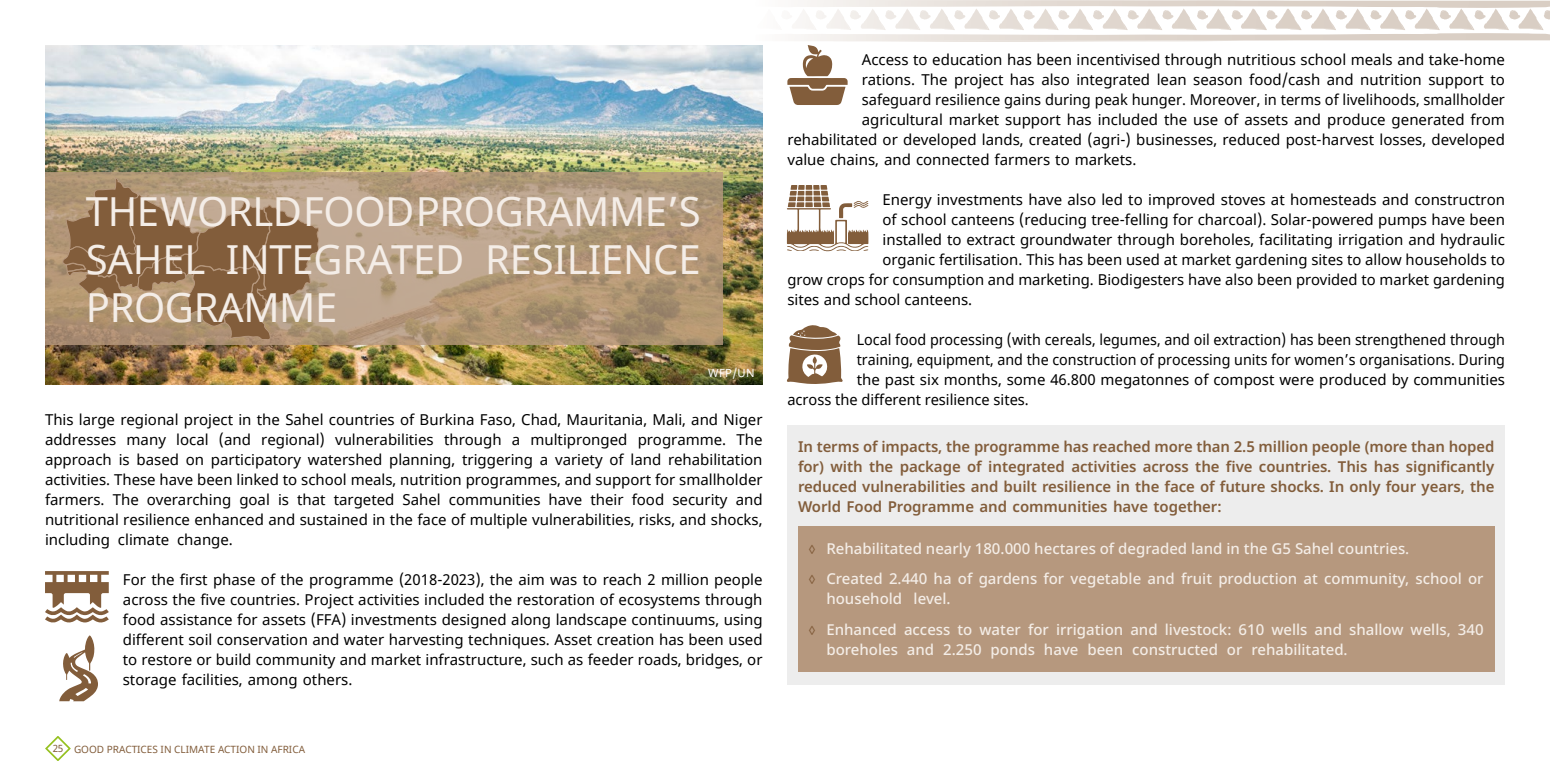
<style>
.page{position:relative;width:1550px;height:775px;background:#fff}
.page>*{position:absolute;margin:0;border:0;box-sizing:border-box;transform-origin:0 0}
.t1{font:40px/48px "Noto Sans";letter-spacing:-.01em;color:#f4ede7;text-align:right}
.t2{font:15px/20px "Noto Sans";color:#000;text-align:right}
.t3{font:500 15px "Noto Sans";color:#f4ede7}
.t4{font:600 15px/20px "Noto Sans";letter-spacing:-.005em;color:#825d3b;text-align:justify}
.t5{font:15px "Noto Sans";color:#000;scale:.95 1}
.t6{font:12.5px "Noto Sans";color:#825d3b}
.t7{font:11.25px "Noto Sans";color:#fff}
.t8{font:10px "Noto Sans";color:#825d3b}
</style>
<div class="page">
<svg style="left:45px;top:736px;width:26px;height:25px"></svg>
<img style="left:45px;top:45px;width:718px;height:340px">
<svg style="left:45px;top:173px;width:678px;height:172px;background:#b49a7e"></svg>
<svg style="left:62px;top:173px;width:257px;height:167px;background:#9b7c5c"></svg>
<svg style="left:45px;top:571px;width:64px;height:52px"></svg>
<svg style="left:59px;top:636px;width:39px;height:65px"></svg>
<div style="left:787px;top:425px;width:718px;height:260px;background:#ededed"></div>
<div style="left:798px;top:527px;width:696px;height:145px;background:#b6987e"></div>
<svg style="left:755px;top:0;width:795px;height:105px"></svg>
<svg style="left:787px;top:185px;width:81px;height:67px"></svg>
<svg style="left:787px;top:325px;width:56px;height:59px"></svg>
<h1 class="t1" style="left:86px;top:189px;width:616px">THEWORLDFOODPROGRAMME S’<br>RESILIENCE</h1>
<h1 class="t1" style="left:86px;top:237px;width:253px;text-align:left">SAHEL<br>PROGRAMME</h1>
<h1 class="t1" style="left:226px;top:237px;width:240px">INTEGRATED</h1>
<p class="t7" style="left:708px;top:366px;width:48px">WFP/UN</p>
<p class="t2" style="left:45px;top:410px;width:719px">This large regional project in the Sahel countries of Burkina Faso, Chad, Mauritania, Mali, and Niger<br>The</p>
<p class="t2" style="left:219px;top:430px;width:34px">(and</p>
<p class="t2" style="left:261px;top:430px;width:65px">regional)</p>
<p class="t2" style="left:45px;top:430px;width:73px">addresses</p>
<p class="t2" style="left:176px;top:430px;width:34px">local</p>
<p class="t2" style="left:335px;top:430px;width:100px">vulnerabilities</p>
<p class="t2" style="left:444px;top:430px;width:59px">through</p>
<p class="t2" style="left:531px;top:430px;width:98px">multipronged</p>
<p class="t2" style="left:127px;top:430px;width:41px">many</p>
<p class="t2" style="left:638px;top:430px;width:90px">programme.</p>
<p class="t2" style="left:512px;top:430px;width:10px">a</p>
<p class="t2" style="left:609px;top:450px;width:16px">of</p>
<p class="t2" style="left:45px;top:450px;width:68px">approach</p>
<p class="t2" style="left:45px;top:470px;width:719px">activities. These have been linked to school meals, nutrition programmes, and support for smallholder</p>
<p class="t2" style="left:736px;top:490px;width:28px">and</p>
<p class="t2" style="left:137px;top:450px;width:44px">based</p>
<p class="t2" style="left:308px;top:450px;width:76px">watershed</p>
<p class="t2" style="left:389px;top:450px;width:68px">planning,</p>
<p class="t2" style="left:631px;top:450px;width:32px">land</p>
<p class="t2" style="left:668px;top:450px;width:96px">rehabilitation</p>
<p class="t2" style="left:119px;top:450px;width:13px">is</p>
<p class="t2" style="left:211px;top:450px;width:92px">participatory</p>
<p class="t2" style="left:462px;top:450px;width:72px">triggering</p>
<p class="t2" style="left:555px;top:450px;width:49px">variety</p>
<p class="t2" style="left:186px;top:450px;width:20px">on</p>
<p class="t2" style="left:540px;top:450px;width:10px">a</p>
<p class="t2" style="left:45px;top:490px;width:61px">farmers.</p>
<p class="t2" style="left:45px;top:510px;width:719px">nutritional resilience enhanced and sustained in the face of multiple vulnerabilities, risks, and shocks,</p>
<p class="t2" style="left:177px;top:530px;width:57px">change.</p>
<p class="t2" style="left:632px;top:490px;width:34px">food</p>
<p class="t2" style="left:113px;top:490px;width:28px">The</p>
<p class="t2" style="left:147px;top:490px;width:86px">overarching</p>
<p class="t2" style="left:239px;top:490px;width:32px">goal</p>
<p class="t2" style="left:297px;top:490px;width:30px">that</p>
<p class="t2" style="left:334px;top:490px;width:62px">targeted</p>
<p class="t2" style="left:403px;top:490px;width:40px">Sahel</p>
<p class="t2" style="left:549px;top:490px;width:35px">have</p>
<p class="t2" style="left:590px;top:490px;width:35px">their</p>
<p class="t2" style="left:278px;top:490px;width:13px">is</p>
<p class="t2" style="left:449px;top:490px;width:93px">communities</p>
<p class="t2" style="left:672px;top:490px;width:57px">security</p>
<p class="t2" style="left:45px;top:530px;width:67px">including</p>
<p class="t2" style="left:118px;top:530px;width:53px">climate</p>
<p class="t2" style="left:123px;top:570px;width:641px;text-align:justify">For the first phase of the programme (2018-2023 ,) the aim was to reach 2 million people across the five countries. Project activities included the restoration of ecosystems through food assistance for assets (FFA) investments designed along landscape continuums, using different soil conservation and water harvesting techniques. Asset creation has been used to restore or build community and market infrastructure, such as feeder roads, bridges, or storage facilities, among others.</p>
<p class="t8" style="left:53px;top:741px;width:12px">25</p>
<p class="t8" style="left:74px;top:743px;width:233px">GOOD PRACTICES IN CLIMATE ACTION IN AFRICA</p>
<p class="t2" style="left:862px;top:50px;width:645px">Access to education has been incentivised through nutritious school meals and take-home</p>
<p class="t2" style="left:862px;top:70px;width:645px">rations. The project has also integrated lean season food/cash and nutrition support to</p>
<p class="t2" style="left:862px;top:90px;width:645px">safeguard resilience gains during peak hunger. Moreover in, terms of livelihoods, smallholder</p>
<p class="t2" style="left:862px;top:110px;width:645px">agricultural market support has included the use of assets and produce generated from</p>
<p class="t2" style="left:787px;top:130px;width:719px">rehabilitated or developed lands, created (agri-) businesses, reduced post-harvest losses, developed</p>
<p class="t2" style="left:787px;top:150px;width:351px">value chains, and connected farmers to markets.</p>
<p class="t2" style="left:883px;top:190px;width:624px">Energy investments have also led to improved stoves at homesteads and constructron</p>
<p class="t2" style="left:883px;top:210px;width:624px">of school canteens (reducing tree-felling for charcoal .) Solar-powered pumps have been</p>
<p class="t2" style="left:883px;top:230px;width:624px">installed to extract groundwater through boreholes, facilitating irrigation and hydraulic</p>
<p class="t2" style="left:883px;top:250px;width:624px">organic fertilisation. This has been used at market gardening sites to allow households to</p>
<p class="t2" style="left:787px;top:270px;width:719px">grow crops for consumption and marketing. Biodigesters have also been provided to market gardening</p>
<p class="t2" style="left:787px;top:290px;width:186px">sites and school canteens.</p>
<p class="t5" style="left:857px;top:330px;width:684px">Local food processing (with cereals, legumes, and oil extraction) has been strengthened through</p>
<p class="t5" style="left:857px;top:350px;width:684px">training, equipment, and the construction of processing units for women s’ organisations. During</p>
<p class="t2" style="left:857px;top:370px;width:650px">the past six months, some 46.800 megatonnes of compost were produced by communities</p>
<p class="t2" style="left:787px;top:390px;width:243px">across the different resilience sites.</p>
<p class="t4" style="left:798px;top:437px;width:698px">In terms of impacts, the programme has reached more than 2.5 million people (more than hoped for) with the package of integrated activities across the five countries. This has significantly reduced vulnerabilities and built resilience in the face of future shocks. In only four years, the World Food Programme and communities have together:</p>
<p class="t3" style="left:826px;top:538px;width:585px">Rehabilitated nearly 180.000 hectares of degraded land in the G5 Sahel countries.</p>
<p class="t6" style="left:809px;top:540px;width:9px">◊</p>
<p class="t6" style="left:809px;top:571px;width:9px">◊</p>
<p class="t6" style="left:809px;top:622px;width:9px">◊</p>
<p class="t3" style="left:826px;top:568px;width:659px">Created 2.440 ha of gardens for vegetable and fruit production at community, school or</p>
<p class="t3" style="left:826px;top:588px;width:77px">household</p>
<p class="t3" style="left:914px;top:588px;width:39px">level.</p>
<p class="t3" style="left:826px;top:619px;width:72px">Enhanced</p>
<p class="t3" style="left:904px;top:619px;width:48px">access</p>
<p class="t3" style="left:958px;top:619px;width:16px">to</p>
<p class="t3" style="left:1028px;top:619px;width:22px">for</p>
<p class="t3" style="left:980px;top:619px;width:43px">water</p>
<p class="t3" style="left:1056px;top:619px;width:69px">irrigation</p>
<p class="t3" style="left:1130px;top:619px;width:29px">and</p>
<p class="t3" style="left:1165px;top:619px;width:68px">livestock:</p>
<p class="t3" style="left:1271px;top:619px;width:38px">wells</p>
<p class="t3" style="left:1239px;top:619px;width:27px">610</p>
<p class="t3" style="left:1315px;top:619px;width:29px">and</p>
<p class="t3" style="left:1349px;top:619px;width:56px">shallow</p>
<p class="t3" style="left:1411px;top:619px;width:42px">wells,</p>
<p class="t3" style="left:1458px;top:619px;width:27px">340</p>
<p class="t3" style="left:826px;top:639px;width:73px">boreholes</p>
<p class="t3" style="left:907px;top:639px;width:29px">and</p>
<p class="t3" style="left:943px;top:639px;width:40px">2.250</p>
<p class="t3" style="left:991px;top:639px;width:46px">ponds</p>
<p class="t3" style="left:1044px;top:639px;width:36px">have</p>
<p class="t3" style="left:1087px;top:639px;width:37px">been</p>
<p class="t3" style="left:1132px;top:639px;width:87px">constructed</p>
<p class="t3" style="left:1227px;top:639px;width:17px">or</p>
<p class="t3" style="left:1251px;top:639px;width:98px">rehabilitated.</p>
</div>
